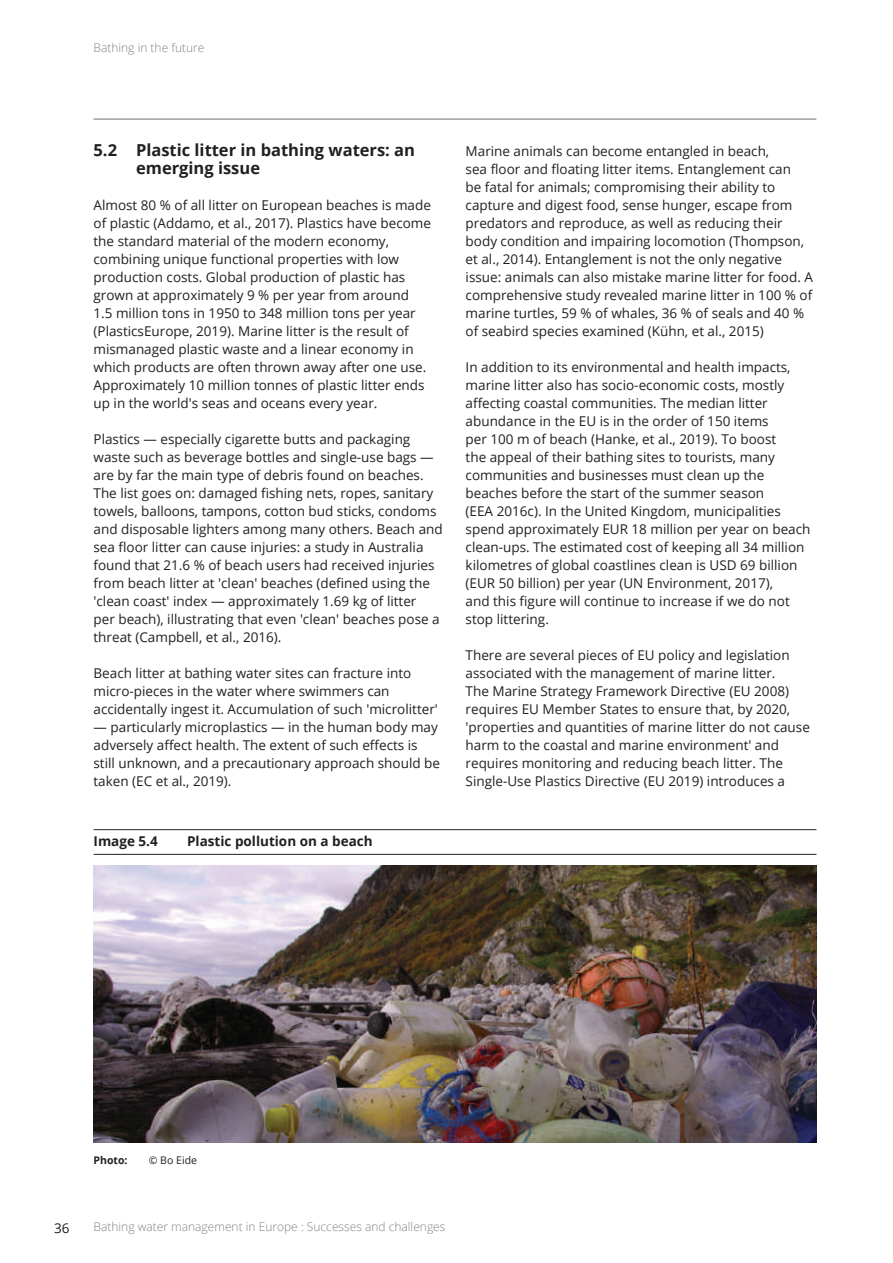
<style>
.page{position:relative;width:893px;height:1263px;background:#fff}
.page>*{position:absolute;margin:0;border:0;box-sizing:border-box;transform-origin:0 0}
.t1{font:700 16.5px/18px "Open Sans";color:#231f20}
.t2{font:13.5px/18px "Open Sans";color:#231f20}
.t3{font:700 13.5px "Open Sans";color:#231f20}
.t4{font:300 12px "Open Sans";color:#808285}
.t5{font:10.5px "Open Sans";color:#231f20}
.t6{font:700 10.5px "Open Sans";color:#231f20}
</style>
<div class="page">
<hr style="left:94px;top:119px;width:722px;height:1px;background:#6c6d70">
<img style="left:94px;top:865px;width:722px;height:277px">
<hr style="left:94px;top:829px;width:722px;height:1px;background:#231f20">
<hr style="left:94px;top:854px;width:722px;height:1px;background:#231f20">
<p class="t4" style="left:94px;top:40px;width:112px">Bathing in the future</p>
<p class="t1" style="left:136px;top:140px;width:281px;text-indent:-43px">5.2 Plastic litter in bathing waters: an emerging issue</p>
<p class="t2" style="left:94px;top:196px;width:339px">Almost 80 % of all litter on European beaches is made of plastic (Addamo, et al., 2017). Plastics have become the standard material of the modern economy, combining unique functional properties with low production costs. Global production of plastic has grown at approximately 9 % per year from around 1.5 million tons in 1950 to 348 million tons per year (PlasticsEurope, 2019). Marine litter is the result of mismanaged plastic waste and a linear economy in which products are often thrown away after one use.<br>Approximately 10 million tonnes of plastic litter ends up in the world's seas and oceans every year.</p>
<p class="t2" style="left:94px;top:430px;width:351px">Plastics — especially cigarette butts and packaging waste such as beverage bottles and single-use bags — are by far the main type of debris found on beaches.<br>The list goes on: damaged fishing nets, ropes, sanitary towels, balloons, tampons, cotton bud sticks, condoms and disposable lighters among many others. Beach and sea floor litter can cause injuries: a study in Australia found that 21.6 % of beach users had received injuries from beach litter at 'clean' beaches (defined using the 'clean coast' index — approximately 1.69 kg of litter<br>per beach), illustrating that even 'clean' beaches pose a threat (Campbell, et al., 2016).</p>
<p class="t2" style="left:94px;top:664px;width:346px">Beach litter at bathing water sites can fracture into micro-pieces in the water where swimmers can accidentally ingest it. Accumulation of such 'microlitter'</p>
<p class="t2" style="left:94px;top:718px;width:348px">— particularly microplastics — in the human body may adversely affect health. The extent of such effects is still unknown, and a precautionary approach should be taken (EC et al., 2019).</p>
<p class="t3" style="left:94px;top:832px;width:66px">Image 5.4</p>
<p class="t3" style="left:187px;top:832px;width:187px">Plastic pollution on a beach</p>
<p class="t2" style="left:466px;top:142px;width:349px">Marine animals can become entangled in beach,<br>sea floor and floating litter items. Entanglement can<br>be fatal for animals; compromising their ability to capture and digest food, sense hunger, escape from predators and reproduce, as well as reducing their body condition and impairing locomotion (Thompson, et al., 2014). Entanglement is not the only negative issue: animals can also mistake marine litter for food. A comprehensive study revealed marine litter in 100 % of marine turtles, 59 % of whales, 36 % of seals and 40 % of seabird species examined (Kühn, et al., 2015)</p>
<p class="t2" style="left:466px;top:358px;width:346px">In addition to its environmental and health impacts, marine litter also has socio-economic costs, mostly affecting coastal communities. The median litter abundance in the EU is in the order of 150 items<br>per 100 m of beach (Hanke, et al., 2019). To boost<br>the appeal of their bathing sites to tourists, many communities and businesses must clean up the beaches before the start of the summer season<br>(EEA 2016c). In the United Kingdom, municipalities spend approximately EUR 18 million per year on beach clean-ups. The estimated cost of keeping all 34 million kilometres of global coastlines clean is USD 69 billion (EUR 50 billion) per year (UN Environment, 2017),<br>and this figure will continue to increase if we do not stop littering.</p>
<p class="t2" style="left:466px;top:646px;width:346px">There are several pieces of EU policy and legislation associated with the management of marine litter.<br>The Marine Strategy Framework Directive (EU 2008) requires EU Member States to ensure that, by 2020, 'properties and quantities of marine litter do not cause harm to the coastal and marine environment' and requires monitoring and reducing beach litter. The Single-Use Plastics Directive (EU 2019) introduces a</p>
<p class="t6" style="left:94px;top:1153px;width:36px">Photo:</p>
<p class="t5" style="left:149px;top:1153px;width:50px">© Bo Eide</p>
<p class="t2" style="left:54px;top:1219px;width:17px">36</p>
<p class="t4" style="left:94px;top:1218px;width:353px">Bathing water management in Europe : Successes and challenges</p>
</div>
